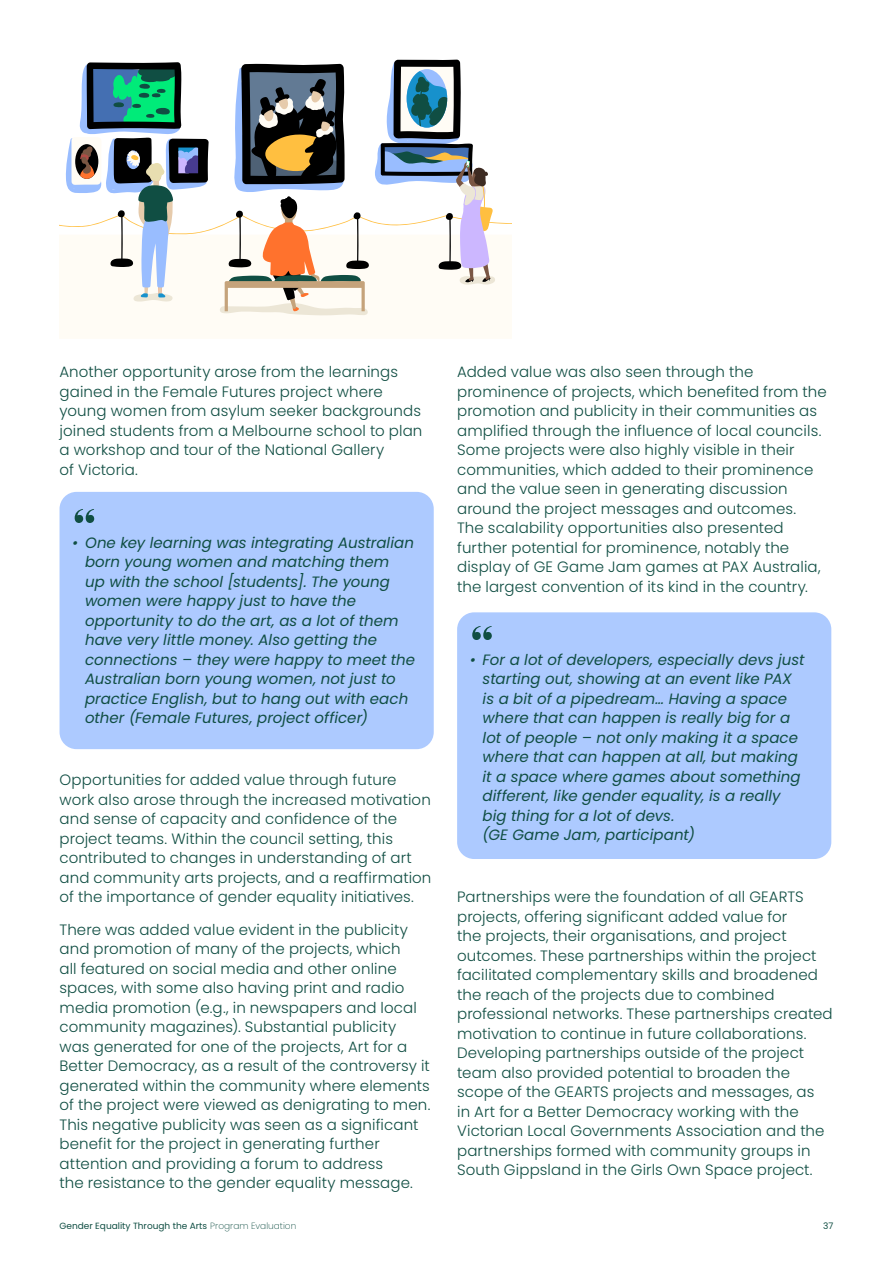
<style>
.page{position:relative;width:893px;height:1263px;background:#fff}
.page>*{position:absolute;margin:0;border:0;box-sizing:border-box;transform-origin:0 0}
.Indented_body_copy_q{font:600 54px "Reckless Neue";color:#104e43}
.Body{font:300 15px/19.5px "Poppins";letter-spacing:.01em;color:#104e43}
.t1{font:italic 15px/19.5px "Poppins";letter-spacing:.005em;color:#104e43}
.t2{font:9px "Poppins";color:#104e43}
.s1{font-weight:200}
</style>
<div class="page">
<div style="left:457px;top:612px;width:374px;height:247px;background:#adcaff;border-radius:17px"></div>
<div style="left:60px;top:492px;width:374px;height:257px;background:#adcaff;border-radius:17px"></div>
<div style="left:60px;top:235px;width:451px;height:104px;background:#fffcf5"></div>
<svg style="left:60px;top:60px;width:451px;height:255px"></svg>
<p class="Body" style="left:60px;top:362px;width:364px">Another opportunity arose from the learnings gained in the Female Futures project where young women from asylum seeker backgrounds joined students from a Melbourne school to plan a workshop and tour of the National Gallery<br>of Victoria.</p>
<p class="Indented_body_copy_q" style="left:72px;top:492px;width:26px">“</p>
<p class="t1" style="left:85px;top:533px;width:332px;text-indent:-13px">• One key learning was integrating Australian born young women and matching them<br>up with the school [students]. The young women were happy just to have the opportunity to do the art, as a lot of them have very little money. Also getting the connections – they were happy to meet the Australian born young women, not just to practice English, but to hang out with each other (Female Futures, project officer)</p>
<p class="Body" style="left:60px;top:770px;width:373px">Opportunities for added value through future work also arose through the increased motivation and sense of capacity and confidence of the project teams. Within the council setting, this contributed to changes in understanding of art and community arts projects, and a reaffirmation of the importance of gender equality initiatives.</p>
<p class="Body" style="left:60px;top:920px;width:372px">There was added value evident in the publicity and promotion of many of the projects, which<br>all featured on social media and other online spaces, with some also having print and radio media promotion (e.g., in newspapers and local community magazines). Substantial publicity<br>was generated for one of the projects, Art for a Better Democracy, as a result of the controversy it generated within the community where elements of the project were viewed as denigrating to men.<br>This negative publicity was seen as a significant benefit for the project in generating further attention and providing a forum to address<br>the resistance to the gender equality message.</p>
<p class="Body" style="left:457px;top:362px;width:371px">Added value was also seen through the prominence of projects, which benefited from the promotion and publicity in their communities as amplified through the influence of local councils.<br>Some projects were also highly visible in their communities, which added to their prominence and the value seen in generating discussion around the project messages and outcomes.<br>The scalability opportunities also presented further potential for prominence, notably the display of GE Game Jam games at PAX Australia, the largest convention of its kind in the country.</p>
<p class="Indented_body_copy_q" style="left:470px;top:609px;width:26px">“</p>
<p class="t1" style="left:483px;top:650px;width:324px;text-indent:-13px">• For a lot of developers, especially devs just starting out, showing at an event like PAX is a bit of a pipedream… Having a space where that can happen is really big for a lot of people – not only making it a space where that can happen at all, but making it a space where games about something different, like gender equality, is a really big thing for a lot of devs.<br>(GE Game Jam, participant)</p>
<p class="Body" style="left:457px;top:887px;width:377px">Partnerships were the foundation of all GEARTS projects, offering significant added value for<br>the projects, their organisations, and project outcomes. These partnerships within the project facilitated complementary skills and broadened the reach of the projects due to combined professional networks. These partnerships created motivation to continue in future collaborations.<br>Developing partnerships outside of the project team also provided potential to broaden the scope of the GEARTS projects and messages, as<br>in Art for a Better Democracy working with the Victorian Local Governments Association and the partnerships formed with community groups in South Gippsland in the Girls Own Space project.</p>
<p class="t2" style="left:60px;top:1220px;width:238px">Gender Equality Through the Arts <span class="s1">Program Evaluation</span></p>
<p class="t2" style="left:823px;top:1220px;width:12px">37</p>
</div>
